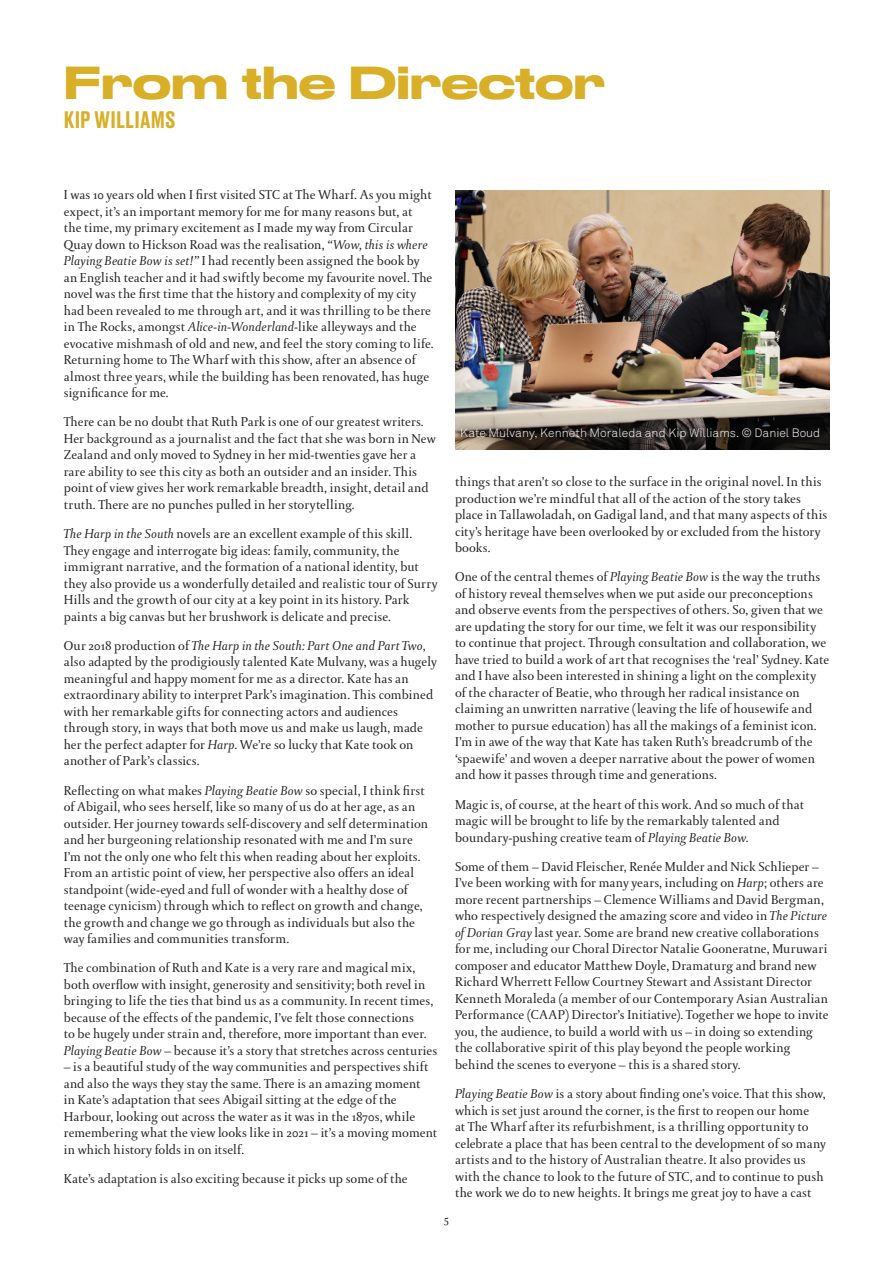
<style>
.page{position:relative;width:893px;height:1263px;background:#fff}
.page>*{position:absolute;margin:0;border:0;box-sizing:border-box;transform-origin:0 0}
.Page_Header{font:500 43.5px "Druk Wide";color:#d8af27}
.Topics_Header{font:500 22.5px "Druk Text";letter-spacing:.01em;color:#d8af27}
.Body_copy{font:13.5px/16.5px "DTL Paradox ST";letter-spacing:.005em;color:#231f20}
.No_Spacing{font:300 12px "Akkurat Std";letter-spacing:.005em;color:#fff}
.t1{font:12px "DTL Paradox ST";color:#231f20}
.s1{font-style:italic}
</style>
<div class="page">
<img style="left:455px;top:190px;width:374px;height:260px">
<div style="left:452px;top:419px;width:376px;height:29px;background:#231f20;opacity:.33"></div>
<p class="Page_Header" style="left:64px;top:47px;width:543px">From the Director</p>
<p class="Topics_Header" style="left:64px;top:102px;width:113px">KIP WILLIAMS</p>
<p class="Body_copy" style="left:64px;top:187px;width:371px">I was 10 years old when I first visited STC at The Wharf. As you might expect, it’s an important memory for me for many reasons but, at<br>the time, my primary excitement as I made my way from Circular Quay down to Hickson Road was the realisation, <span class="s1">“Wow, this is where Playing Beatie Bow is set!”</span> I had recently been assigned the book by an English teacher and it had swiftly become my favourite novel. The novel was the first time that the history and complexity of my city had been revealed to me through art, and it was thrilling to be there in The Rocks, amongst <span class="s1">Alice-in-Wonderland</span>-like alleyways and the evocative mishmash of old and new, and feel the story coming to life.<br>Returning home to The Wharf with this show, after an absence of almost three years, while the building has been renovated, has huge significance for me.</p>
<p class="Body_copy" style="left:64px;top:414px;width:374px">There can be no doubt that Ruth Park is one of our greatest writers.<br>Her background as a journalist and the fact that she was born in New Zealand and only moved to Sydney in her mid-twenties gave her a rare ability to see this city as both an outsider and an insider. This point of view gives her work remarkable breadth, insight, detail and truth. There are no punches pulled in her storytelling.</p>
<p class="Body_copy" style="left:64px;top:526px;width:375px"><span class="s1">The Harp in the South</span> novels are an excellent example of this skill.<br>They engage and interrogate big ideas: family, community, the immigrant narrative, and the formation of a national identity, but they also provide us a wonderfully detailed and realistic tour of Surry Hills and the growth of our city at a key point in its history. Park paints a big canvas but her brushwork is delicate and precise.</p>
<p class="Body_copy" style="left:64px;top:637px;width:375px">Our 2018 production of <span class="s1">The Harp in the South: Part One and Part Two</span>, also adapted by the prodigiously talented Kate Mulvany, was a hugely meaningful and happy moment for me as a director. Kate has an extraordinary ability to interpret Park’s imagination. This combined with her remarkable gifts for connecting actors and audiences through story, in ways that both move us and make us laugh, made her the perfect adapter for <span class="s1">Harp</span>. We’re so lucky that Kate took on another of Park’s classics.</p>
<p class="Body_copy" style="left:64px;top:782px;width:366px">Reflecting on what makes <span class="s1">Playing Beatie Bow</span> so special, I think first of Abigail, who sees herself, like so many of us do at her age, as an outsider. Her journey towards self-discovery and self determination and her burgeoning relationship resonated with me and I’m sure I’m not the only one who felt this when reading about her exploits.<br>From an artistic point of view, her perspective also offers an ideal standpoint (wide-eyed and full of wonder with a healthy dose of teenage cynicism) through which to reflect on growth and change, the growth and change we go through as individuals but also the way families and communities transform.</p>
<p class="Body_copy" style="left:64px;top:960px;width:375px">The combination of Ruth and Kate is a very rare and magical mix, both overflow with insight, generosity and sensitivity; both revel in bringing to life the ties that bind us as a community. In recent times, because of the effects of the pandemic, I’ve felt those connections<br>to be hugely under strain and, therefore, more important than ever.<br><span class="s1">Playing Beatie Bow</span> – because it’s a story that stretches across centuries</p>
<p class="Body_copy" style="left:64px;top:1059px;width:375px">– is a beautiful study of the way communities and perspectives shift and also the ways they stay the same. There is an amazing moment<br>in Kate’s adaptation that sees Abigail sitting at the edge of the Harbour, looking out across the water as it was in the 1870s, while remembering what the view looks like in 2021 – it’s a moving moment in which history folds in on itself.</p>
<p class="Body_copy" style="left:64px;top:1171px;width:345px">Kate’s adaptation is also exciting because it picks up some of the</p>
<p class="No_Spacing" style="left:460px;top:426px;width:361px">Kate Mulvany, Kenneth Moraleda and Kip Williams. © Daniel Boud</p>
<p class="Body_copy" style="left:455px;top:474px;width:374px">things that aren’t so close to the surface in the original novel. In this production we’re mindful that all of the action of the story takes place in Tallawoladah, on Gadigal land, and that many aspects of this city’s heritage have been overlooked by or excluded from the history books.</p>
<p class="Body_copy" style="left:455px;top:569px;width:376px">One of the central themes of <span class="s1">Playing Beatie Bow</span> is the way the truths of history reveal themselves when we put aside our preconceptions and observe events from the perspectives of others. So, given that we are updating the story for our time, we felt it was our responsibility to continue that project. Through consultation and collaboration, we have tried to build a work of art that recognises the ‘real’ Sydney. Kate and I have also been interested in shining a light on the complexity of the character of Beatie, who through her radical insistance on claiming an unwritten narrative (leaving the life of housewife and mother to pursue education) has all the makings of a feminist icon.<br>I’m in awe of the way that Kate has taken Ruth’s breadcrumb of the ‘spaewife’ and woven a deeper narrative about the power of women and how it passes through time and generations.</p>
<p class="Body_copy" style="left:455px;top:796px;width:350px">Magic is, of course, at the heart of this work. And so much of that magic will be brought to life by the remarkably talented and boundary-pushing creative team of <span class="s1">Playing Beatie Bow</span>.</p>
<p class="Body_copy" style="left:455px;top:858px;width:375px">Some of them – David Fleischer, Renée Mulder and Nick Schlieper – I’ve been working with for many years, including on <span class="s1">Harp</span>; others are more recent partnerships – Clemence Williams and David Bergman, who respectively designed the amazing score and video in <span class="s1">The Picture of Dorian Gray</span> last year. Some are brand new creative collaborations for me, including our Choral Director Natalie Gooneratne, Muruwari composer and educator Matthew Doyle, Dramaturg and brand new Richard Wherrett Fellow Courtney Stewart and Assistant Director Kenneth Moraleda (a member of our Contemporary Asian Australian Performance (CAAP) Director’s Initiative). Together we hope to invite you, the audience, to build a world with us – in doing so extending the collaborative spirit of this play beyond the people working behind the scenes to everyone – this is a shared story.</p>
<p class="Body_copy" style="left:455px;top:1086px;width:372px"><span class="s1">Playing Beatie Bow</span> is a story about finding one’s voice. That this show, which is set just around the corner, is the first to reopen our home<br>at The Wharf after its refurbishment, is a thrilling opportunity to celebrate a place that has been central to the development of so many artists and to the history of Australian theatre. It also provides us with the chance to look to the future of STC, and to continue to push the work we do to new heights. It brings me great joy to have a cast</p>
<p class="t1" style="left:444px;top:1212px;width:6px">5</p>
</div>
